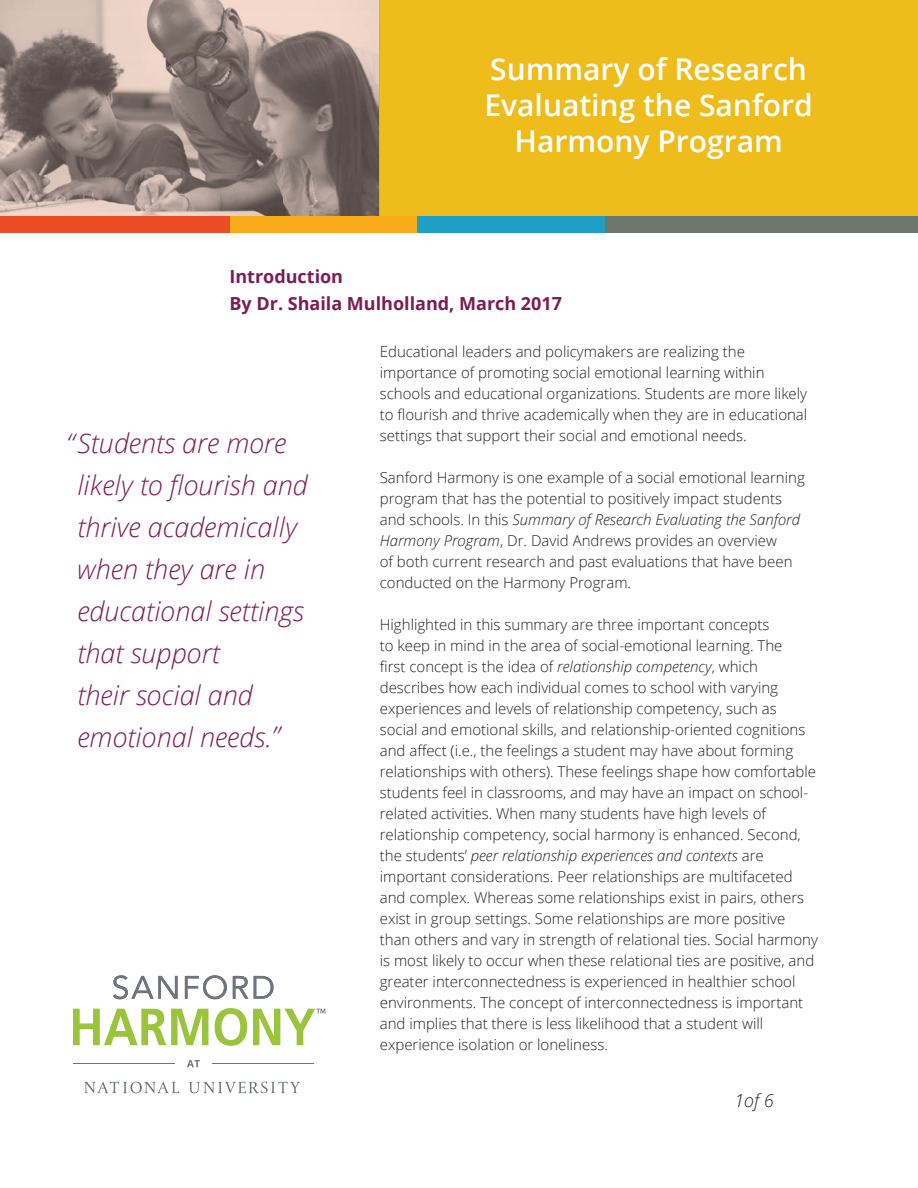
<style>
.page{position:relative;width:918px;height:1188px;background:#fff}
.page>*{position:absolute;margin:0;border:0;box-sizing:border-box;transform-origin:0 0}
.t1{font:600 30px/36px "Open Sans";color:#fff;text-align:center}
.t2{font:italic 300 27px/42px "Open Sans";color:#7c1b57}
.t3{font:700 18px/27px "Open Sans";color:#7c1b57}
.t4{font:italic 300 18px "Open Sans";color:#231f20}
.t5{font:300 15px/21px "Open Sans";color:#231f20}
.s1{font-style:italic}
</style>
<div class="page">
<div style="left:333px;top:0;width:585px;height:220px;background:#eebc1b"></div>
<hr style="left:379px;top:0;width:1px;height:220px;background:#eaaa20">
<img style="left:0;top:0;width:379px;height:216px">
<svg style="left:113px;top:975px;width:65px;height:24px"></svg>
<svg style="left:185px;top:975px;width:42px;height:24px"></svg>
<svg style="left:233px;top:976px;width:15px;height:23px"></svg>
<svg style="left:254px;top:976px;width:20px;height:23px"></svg>
<svg style="left:73px;top:1008px;width:253px;height:38px"></svg>
<svg style="left:84px;top:1081px;width:95px;height:13px"></svg>
<svg style="left:189px;top:1082px;width:111px;height:12px"></svg>
<hr style="left:73px;top:1063px;width:102px;height:1px;background:#6d776e">
<svg style="left:187px;top:1060px;width:13px;height:7px"></svg>
<hr style="left:212px;top:1063px;width:101px;height:1px;background:#6d776e">
<div style="left:459px;top:216px;width:459px;height:16px;background:#6d776e"></div>
<div style="left:0;top:216px;width:230px;height:16px;background:#ea4d24"></div>
<div style="left:230px;top:216px;width:187px;height:16px;background:#faab1a"></div>
<div style="left:417px;top:216px;width:187px;height:16px;background:#1da0c3"></div>
<h1 class="t1" style="left:484px;top:51px;width:330px">Summary of Research<br>Evaluating the Sanford<br>Harmony Program</h1>
<p class="t3" style="left:230px;top:262px;width:334px">Introduction<br>By Dr. Shaila Mulholland, March 2017</p>
<h2 class="t2" style="left:77px;top:421px;width:232px;text-indent:-11px">“Students are more likely to flourish and thrive academically when they are in educational settings that support<br>their social and emotional needs.”</h2>
<p class="t5" style="left:380px;top:341px;width:429px">Educational leaders and policymakers are realizing the importance of promoting social emotional learning within schools and educational organizations. Students are more likely to flourish and thrive academically when they are in educational settings that support their social and emotional needs.</p>
<p class="t5" style="left:380px;top:467px;width:427px">Sanford Harmony is one example of a social emotional learning program that has the potential to positively impact students and schools. In this <span class="s1">Summary of Research Evaluating the Sanford Harmony Program</span>, Dr. David Andrews provides an overview<br>of both current research and past evaluations that have been conducted on the Harmony Program.</p>
<p class="t5" style="left:380px;top:614px;width:440px">Highlighted in this summary are three important concepts<br>to keep in mind in the area of social-emotional learning. The<br>first concept is the idea of <span class="s1">relationship competency</span>, which describes how each individual comes to school with varying experiences and levels of relationship competency, such as social and emotional skills, and relationship-oriented cognitions and affect (i.e., the feelings a student may have about forming relationships with others). These feelings shape how comfortable students feel in classrooms, and may have an impact on school&shy;related activities. When many students have high levels of relationship competency, social harmony is enhanced. Second, the students’ <span class="s1">peer relationship experiences and contexts</span> are important considerations. Peer relationships are multifaceted and complex. Whereas some relationships exist in pairs, others exist in group settings. Some relationships are more positive than others and vary in strength of relational ties. Social harmony is most likely to occur when these relational ties are positive, and greater interconnectedness is experienced in healthier school environments. The concept of interconnectedness is important and implies that there is less likelihood that a student will experience isolation or loneliness.</p>
<p class="t4" style="left:734px;top:1089px;width:41px">1of 6</p>
</div>
